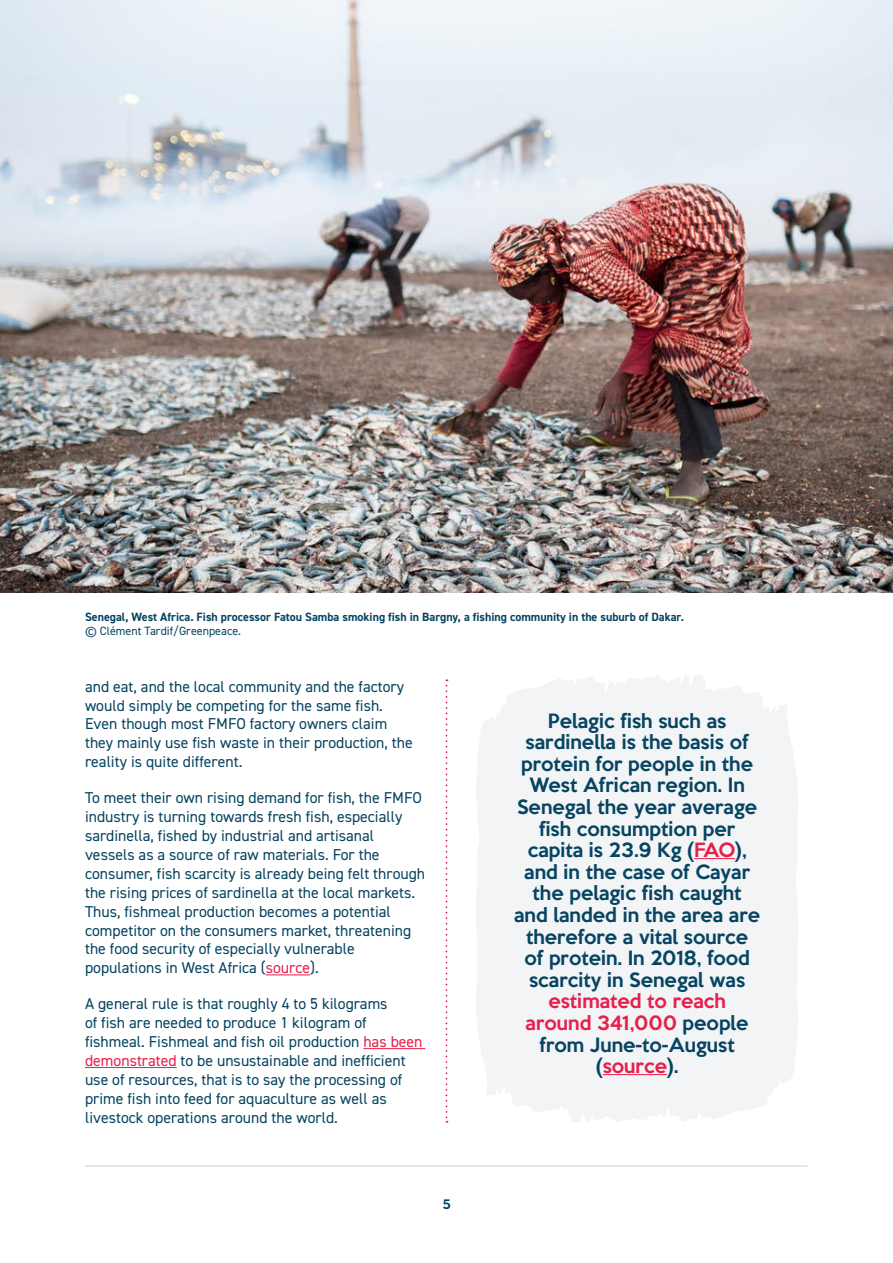
<style>
.page{position:relative;width:893px;height:1263px;background:#fff}
.page>*{position:absolute;margin:0;border:0;box-sizing:border-box;transform-origin:0 0}
.t1{font:500 18px/21.6px "Keep Calm";color:#064461;text-align:center}
.t2{font:500 18px/21.6px "Keep Calm";color:#e61f4c;text-align:center}
.t3{font:15.75px/18.9px "DIN2014";color:#064461}
.t4{font:700 12px "DIN2014";color:#064461}
.t5{font:12px "DIN2014";color:#064461}
.t6{font:500 12px "Keep Calm";color:#064461}
.s1{color:#e61f4c}
.s2{color:#064461}
</style>
<div class="page">
<hr style="left:85px;top:1166px;width:723px;height:1px;background:#c8cdd0">
<hr style="left:266px;top:974px;width:44px;height:1px;background:#e61f4c">
<hr style="left:363px;top:1048px;width:62px;height:1px;background:#e61f4c">
<hr style="left:85px;top:1067px;width:92px;height:1px;background:#e61f4c">
<svg style="left:446px;top:679px;width:1px;height:444px"></svg>
<svg style="left:477px;top:675px;width:321px;height:116px;fill:#f2f4f6"></svg>
<div style="left:477px;top:791px;width:321px;height:22px;background:#f2f4f6"></div>
<div style="left:476px;top:813px;width:322px;height:95px;background:#f2f4f6"></div>
<div style="left:476px;top:908px;width:322px;height:214px;background:#f2f4f6"></div>
<hr style="left:694px;top:858px;width:41px;height:1px;background:#e61f4c">
<hr style="left:603px;top:1074px;width:64px;height:1px;background:#e61f4c">
<img style="left:0;top:0;width:893px;height:593px">
<p class="t4" style="left:85px;top:609px;width:601px">Senegal, West Africa. Fish processor Fatou Samba smoking fish in Bargny, a fishing community in the suburb of Dakar.</p>
<p class="t5" style="left:85px;top:624px;width:158px">© Clément Tardif/Greenpeace.</p>
<p class="t3" style="left:85px;top:676px;width:329px">and eat, and the local community and the factory would simply be competing for the same fish.<br>Even though most FMFO factory owners claim they mainly use fish waste in their production, the reality is quite different.</p>
<p class="t3" style="left:85px;top:788px;width:342px">To meet their own rising demand for fish, the FMFO industry is turning towards fresh fish, especially sardinella, fished by industrial and artisanal vessels as a source of raw materials. For the consumer, fish scarcity is already being felt through the rising prices of sardinella at the local markets.<br>Thus, fishmeal production becomes a potential competitor on the consumers market, threatening the food security of especially vulnerable populations in West Africa (<span class="s1">source</span>).</p>
<p class="t3" style="left:85px;top:994px;width:339px">A general rule is that roughly 4 to 5 kilograms<br>of fish are needed to produce 1 kilogram of fishmeal. Fishmeal and fish oil production <span class="s1">has been demonstrated</span> to be unsustainable and inefficient use of resources, that is to say the processing of prime fish into feed for aquaculture as well as livestock operations around the world.</p>
<p class="t6" style="left:442px;top:1194px;width:10px">5</p>
<p class="t1" style="left:514px;top:708px;width:247px">Pelagic fish such as sardinella is the basis of protein for people in the<br>West African region. In<br>Senegal the year average fish consumption per capita is 23.9 Kg (<span class="s1">FAO</span>), and in the case of Cayar the pelagic fish caught and landed in the area are therefore a vital source<br>of protein. In 2018, food scarcity in Senegal was</p>
<p class="t2" style="left:526px;top:989px;width:225px">estimated to reach around 341,000 <span class="s2">people from June-to-August (</span>source<span class="s2">).</span></p>
</div>
